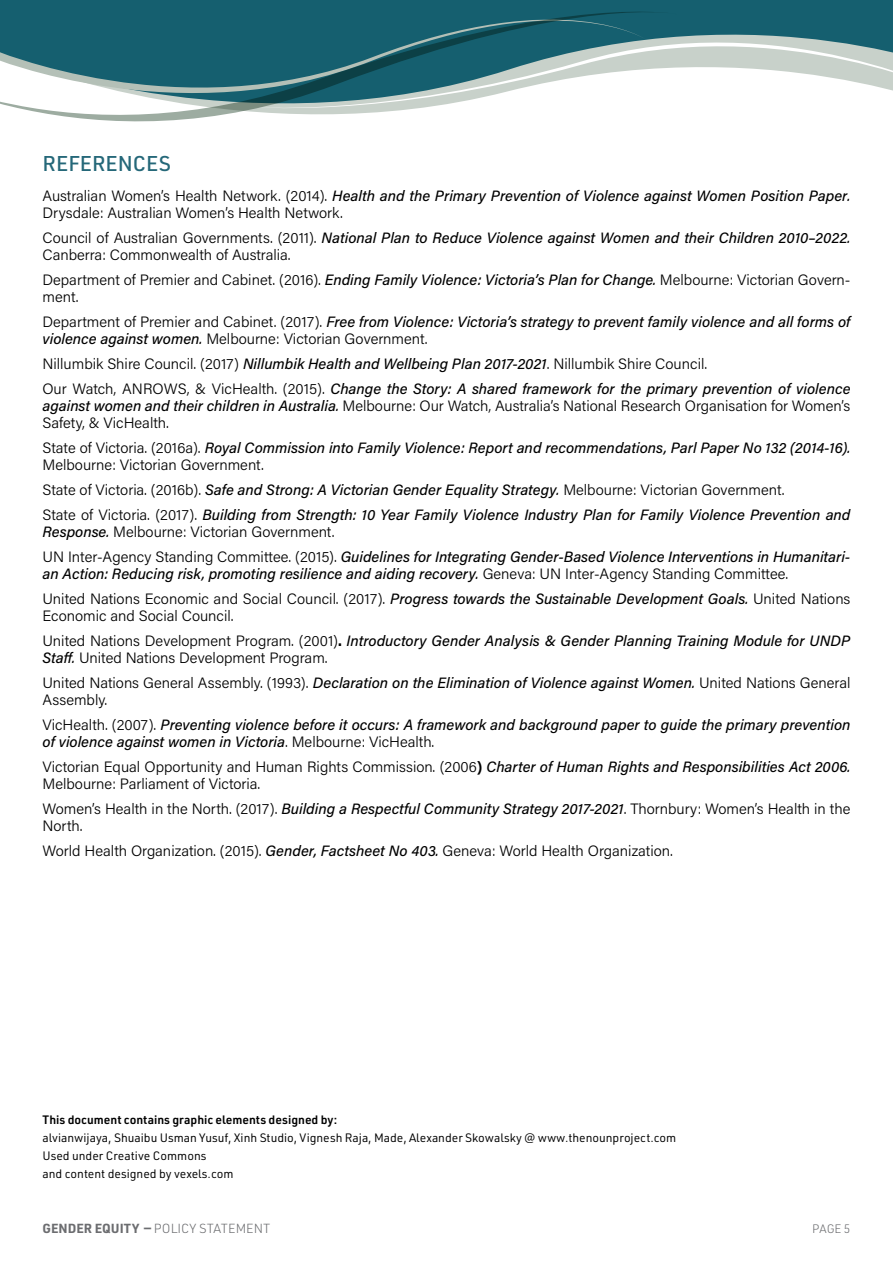
<style>
.page{position:relative;width:893px;height:1263px;background:#fff}
.page>*{position:absolute;margin:0;border:0;box-sizing:border-box;transform-origin:0 0}
.Heading_1{font:500 21px "URWDIN";color:#256879}
.t1{font:300 15px/17.2px "Acumin Pro";color:#000}
.t2{font:italic 500 15px/17.2px "Acumin Pro";color:#000}
.t3{font:300 12.9px "URWDIN";color:#6c6d70}
.t4{font:12px "URWDIN";color:#000}
.t5{font:600 12px "URWDIN";color:#000}
.t6{font:300 12px "URWDIN";color:#6c6d70}
.s1{font-weight:500;font-style:italic}
.s2{font-weight:400;font-style:italic}
.s3{font-weight:300;font-style:normal}
.s4{font-weight:400}
.s5{font-weight:700}
</style>
<div class="page">
<svg style="left:679px;top:0;width:214px;height:4px"></svg>
<svg style="left:679px;top:4px;width:214px;height:87px"></svg>
<svg style="left:0;top:0;width:679px;height:122px;fill:#155f6f"></svg>
<p class="Heading_1" style="left:43px;top:149px;width:130px">REFERENCES</p>
<p class="t1" style="left:43px;top:186px;width:809px">Australian Women’s Health Network. (2014). <span class="s1">Health and the Primary Prevention of Violence against Women Position Paper</span><span class="s2">.<br></span>Drysdale: Australian Women’s Health Network.</p>
<p class="t1" style="left:43px;top:228px;width:809px">Council of Australian Governments. (2011). <span class="s1">National Plan to Reduce Violence against Women and their Children 2010–2022</span><span class="s2">.<br></span>Canberra: Commonwealth of Australia.</p>
<p class="t1" style="left:43px;top:270px;width:809px">Department of Premier and Cabinet. (2016). <span class="s1">Ending Family Violence: Victoria’s Plan for Change</span><span class="s2">.</span> Melbourne: Victorian Govern&shy;ment.</p>
<p class="t2" style="left:43px;top:312px;width:809px"><span class="s3">Department of Premier and Cabinet. (2017).</span> Free from Violence: Victoria’s strategy to prevent family violence and all forms of violence against women<span class="s4">.</span> <span class="s3">Melbourne: Victorian Government.</span></p>
<p class="t1" style="left:43px;top:354px;width:666px">Nillumbik Shire Council. (2017) <span class="s1">Nillumbik Health and Wellbeing Plan 2017-2021</span>. Nillumbik Shire Council.</p>
<p class="t1" style="left:43px;top:379px;width:809px;text-align:justify">Our Watch, ANROWS, &amp; VicHealth. (2015). <span class="s1">Change the Story: A shared framework for the primary prevention of violence against women and their children in Australia</span><span class="s2">.</span> Melbourne: Our Watch, Australia’s National Research Organisation for Women’s Safety, &amp; VicHealth.</p>
<p class="t2" style="left:43px;top:438px;width:809px"><span class="s3">State of Victoria. (2016a).</span> Royal Commission into Family Violence: Report and recommendations, Parl Paper No 132 (2014-16)<span class="s4">.<br></span><span class="s3">Melbourne: Victorian Government.</span></p>
<p class="t1" style="left:43px;top:480px;width:744px">State of Victoria. (2016b). <span class="s1">Safe and Strong: A Victorian Gender Equality Strategy</span><span class="s2">.</span> Melbourne: Victorian Government.</p>
<p class="t2" style="left:43px;top:505px;width:809px"><span class="s3">State of Victoria. (2017).</span> Building from Strength: 10 Year Family Violence Industry Plan for Family Violence Prevention and<br>Response<span class="s4">.</span> <span class="s3">Melbourne: Victorian Government.</span></p>
<p class="t2" style="left:43px;top:547px;width:809px"><span class="s3">UN Inter-Agency Standing Committee. (2015).</span> Guidelines for Integrating Gender-Based Violence Interventions in Humanitari&shy;an Action: Reducing risk, promoting resilience and aiding recovery<span class="s4">.</span> <span class="s3">Geneva: UN Inter-Agency Standing Committee.</span></p>
<p class="t1" style="left:43px;top:589px;width:809px">United Nations Economic and Social Council. (2017). <span class="s1">Progress towards the Sustainable Development Goals</span><span class="s2">.</span> United Nations<br>Economic and Social Council.</p>
<p class="t1" style="left:43px;top:631px;width:809px">United Nations Development Program. (2001)<span class="s5">.</span> <span class="s1">Introductory Gender Analysis &amp; Gender Planning Training Module for UNDP<br>Staff</span><span class="s2">.</span> United Nations Development Program.</p>
<p class="t1" style="left:43px;top:673px;width:809px">United Nations General Assembly. (1993). <span class="s1">Declaration on the Elimination of Violence against Women</span><span class="s2">.</span> United Nations General<br>Assembly.</p>
<p class="t2" style="left:43px;top:715px;width:809px"><span class="s3">VicHealth. (2007).</span> Preventing violence before it occurs: A framework and background paper to guide the primary prevention of violence against women in Victoria<span class="s3">. Melbourne: VicHealth.</span></p>
<p class="t1" style="left:43px;top:757px;width:809px">Victorian Equal Opportunity and Human Rights Commission. (2006<span class="s5">)</span> <span class="s1">Charter of Human Rights and Responsibilities Act 2006</span><span class="s2">.<br></span>Melbourne: Parliament of Victoria.</p>
<p class="t1" style="left:43px;top:799px;width:809px">Women’s Health in the North. (2017). <span class="s1">Building a Respectful Community Strategy 2017-2021</span>. Thornbury: Women’s Health in the<br>North.</p>
<p class="t1" style="left:43px;top:841px;width:632px">World Health Organization. (2015). <span class="s1">Gender, Factsheet No 403</span><span class="s2">.</span> Geneva: World Health Organization.</p>
<p class="t5" style="left:43px;top:1112px;width:296px">This document contains graphic elements designed by:</p>
<p class="t4" style="left:43px;top:1130px;width:635px">alvianwijaya, Shuaibu Usman Yusuf, Xinh Studio, Vignesh Raja, Made, Alexander Skowalsky @ www.thenounproject.com</p>
<p class="t4" style="left:43px;top:1148px;width:165px">Used under Creative Commons</p>
<p class="t4" style="left:43px;top:1166px;width:193px">and content designed by vexels.com</p>
<p class="t3" style="left:43px;top:1219px;width:229px"><span class="s5">GENDER EQUITY —</span> POLICY STATEMENT</p>
<p class="t6" style="left:812px;top:1220px;width:40px">PAGE 5</p>
</div>
